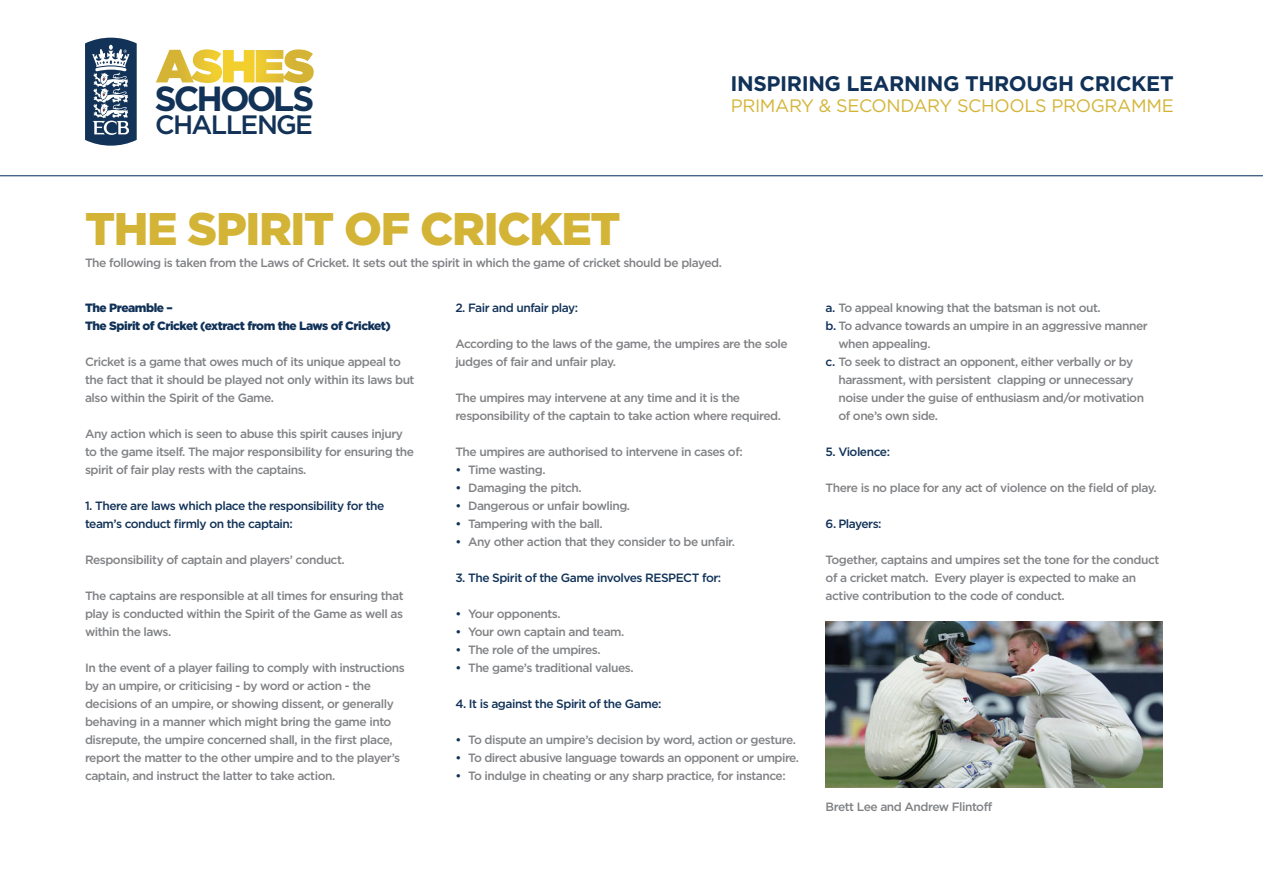
<style>
.page{position:relative;width:1263px;height:893px;background:#fff}
.page>*{position:absolute;margin:0;border:0;box-sizing:border-box;transform-origin:0 0}
.t1{font:900 45.75px "Gotham";letter-spacing:-.03em;color:#d4b436}
.t2{font:700 34.95px "Gotham";letter-spacing:-.085em;color:#123257}
.t3{font:500 26.55px "Gotham";letter-spacing:-.06em;color:#123257}
.t4{font:700 21.15px "Gotham";letter-spacing:-.02em;color:#113258}
.t5{font:18px "Gotham";letter-spacing:-.02em;color:#d4b436}
.t6{font:500 12px/18px "Gotham";letter-spacing:-.04em;color:#808285}
.t7{font:500 12px/18px "Gotham";letter-spacing:-.04em;color:#113258}
.t8{font:900 12px "Gotham";letter-spacing:-.04em;color:#113258}
.s1{color:#113258}
</style>
<div class="page">
<hr style="left:0;top:176px;width:1263px;height:1px;background:#002b59">
<svg style="left:85px;top:38px;width:52px;height:108px"></svg>
<svg style="left:156px;top:49px;width:158px;height:34px"></svg>
<img style="left:826px;top:622px;width:336px;height:166px">
<h2 class="t2" style="left:155px;top:79px;width:161px">SCHOOLS</h2>
<h3 class="t3" style="left:155px;top:110px;width:159px">CHALLENGE</h3>
<h3 class="t4" style="left:730px;top:71px;width:445px">INSPIRING LEARNING THROUGH CRICKET</h3>
<h3 class="t5" style="left:731px;top:96px;width:445px">PRIMARY &amp; SECONDARY SCHOOLS PROGRAMME</h3>
<p class="t1" style="left:85px;top:202px;width:537px">THE SPIRIT OF CRICKET</p>
<p class="t6" style="left:85px;top:254px;width:638px">The following is taken from the Laws of Cricket. It sets out the spirit in which the game of cricket should be played.</p>
<p class="t8" style="left:85px;top:301px;width:89px">The Preamble –</p>
<p class="t8" style="left:85px;top:319px;width:307px">The Spirit of Cricket (extract from the Laws of Cricket)</p>
<p class="t6" style="left:85px;top:352px;width:331px">Cricket is a game that owes much of its unique appeal to the fact that it should be played not only within its laws but also within the Spirit of the Game.</p>
<p class="t6" style="left:85px;top:424px;width:330px">Any action which is seen to abuse this spirit causes injury to the game itself. The major responsibility for ensuring the spirit of fair play rests with the captains.</p>
<p class="t7" style="left:85px;top:496px;width:301px">1. There are laws which place the responsibility for the team’s conduct firmly on the captain:</p>
<p class="t6" style="left:85px;top:550px;width:261px">Responsibility of captain and players’ conduct.</p>
<p class="t6" style="left:85px;top:586px;width:320px;text-align:justify">The captains are responsible at all times for ensuring that play is conducted within the Spirit of the Game as well as within the laws.</p>
<p class="t6" style="left:85px;top:658px;width:321px">In the event of a player failing to comply with instructions by an umpire, or criticising - by word or action - the decisions of an umpire, or showing dissent, or generally behaving in a manner which might bring the game into disrepute, the umpire concerned shall, in the first place, report the matter to the other umpire and to the player’s captain, and instruct the latter to take action.</p>
<p class="t7" style="left:455px;top:298px;width:124px">2. Fair and unfair play:</p>
<p class="t6" style="left:455px;top:334px;width:334px">According to the laws of the game, the umpires are the sole judges of fair and unfair play.</p>
<p class="t6" style="left:455px;top:388px;width:327px">The umpires may intervene at any time and it is the responsibility of the captain to take action where required.</p>
<p class="t6" style="left:455px;top:442px;width:289px">The umpires are authorised to intervene in cases of:</p>
<p class="t6" style="left:455px;top:460px;width:92px"><span class="s1">•</span> Time wasting.</p>
<p class="t6" style="left:455px;top:478px;width:128px"><span class="s1">•</span> Damaging the pitch.</p>
<p class="t6" style="left:455px;top:496px;width:176px"><span class="s1">•</span> Dangerous or unfair bowling.</p>
<p class="t6" style="left:455px;top:514px;width:149px"><span class="s1">•</span> Tampering with the ball.</p>
<p class="t6" style="left:455px;top:532px;width:281px"><span class="s1">•</span> Any other action that they consider to be unfair.</p>
<p class="t7" style="left:455px;top:568px;width:267px">3. The Spirit of the Game involves RESPECT for:</p>
<p class="t6" style="left:455px;top:604px;width:107px"><span class="s1">•</span> Your opponents.</p>
<p class="t6" style="left:455px;top:622px;width:171px"><span class="s1">•</span> Your own captain and team.</p>
<p class="t6" style="left:455px;top:640px;width:147px"><span class="s1">•</span> The role of the umpires.</p>
<p class="t6" style="left:455px;top:658px;width:180px"><span class="s1">•</span> The game’s traditional values.</p>
<p class="t7" style="left:455px;top:694px;width:208px">4. It is against the Spirit of the Game:</p>
<p class="t6" style="left:455px;top:730px;width:342px"><span class="s1">•</span> To dispute an umpire’s decision by word, action or gesture.</p>
<p class="t6" style="left:455px;top:748px;width:345px"><span class="s1">•</span> To direct abusive language towards an opponent or umpire.</p>
<p class="t6" style="left:455px;top:766px;width:332px"><span class="s1">•</span> To indulge in cheating or any sharp practice, for instance:</p>
<p class="t6" style="left:826px;top:298px;width:277px"><span class="s1">a.</span> To appeal knowing that the batsman is not out.</p>
<p class="t6" style="left:838px;top:316px;width:311px;text-indent:-13px"><span class="s1">b.</span> To advance towards an umpire in an aggressive manner when appealing.</p>
<p class="t6" style="left:838px;top:352px;width:307px;text-indent:-13px"><span class="s1">c.</span> To seek to distract an opponent, either verbally or by harassment, with persistent clapping or unnecessary noise under the guise of enthusiasm and/or motivation of one’s own side.</p>
<p class="t7" style="left:826px;top:442px;width:66px">5. Violence:</p>
<p class="t6" style="left:826px;top:478px;width:333px">There is no place for any act of violence on the field of play.</p>
<p class="t7" style="left:826px;top:514px;width:57px">6. Players:</p>
<p class="t6" style="left:826px;top:550px;width:335px">Together, captains and umpires set the tone for the conduct of a cricket match. Every player is expected to make an active contribution to the code of conduct.</p>
<p class="t6" style="left:826px;top:797px;width:168px">Brett Lee and Andrew Flintoff</p>
</div>
